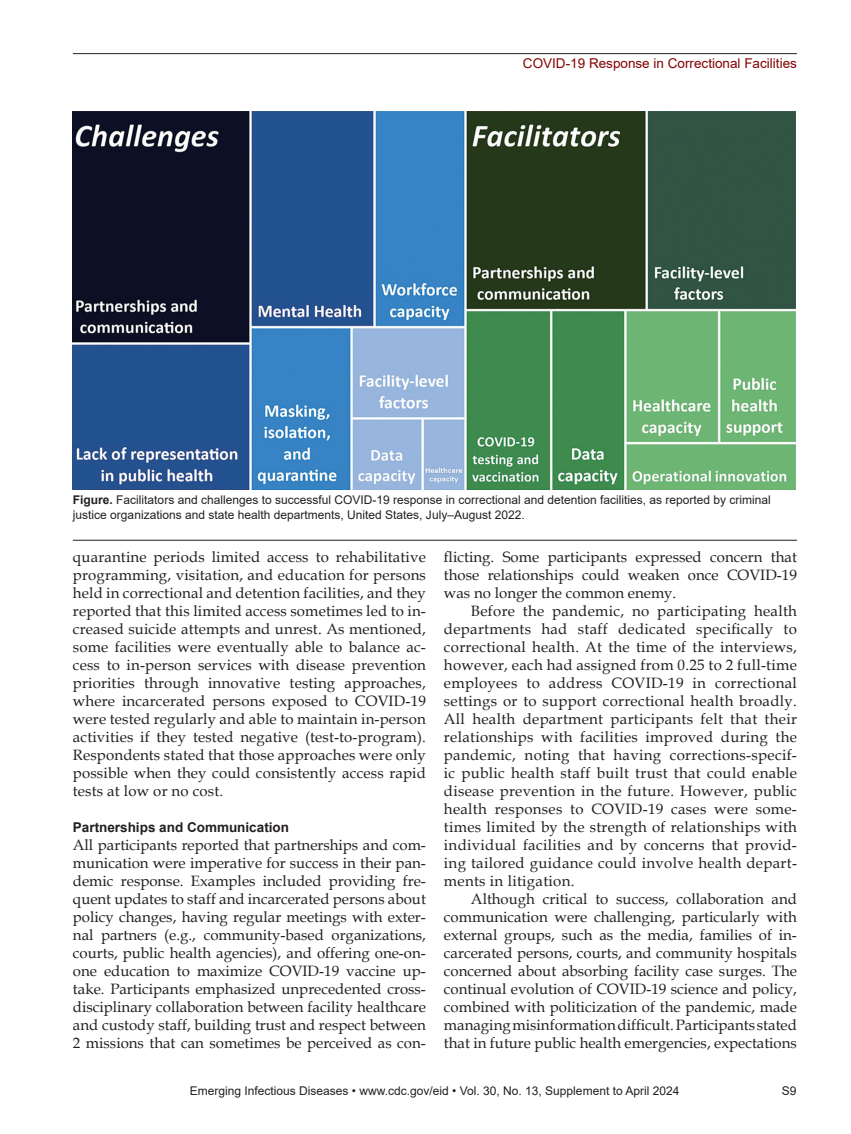
<style>
.page{position:relative;width:851px;height:1134px;background:#fff}
.page>*{position:absolute;margin:0;border:0;box-sizing:border-box;transform-origin:0 0}
.t1{font:15px/18px "Book Antiqua";color:#231f20;text-align:justify}
.t2{font:13.5px "Arial";color:#820301}
.t3{font:700 13.5px "Arial";color:#231f20}
.t4{font:12px/15px "Arial";color:#231f20}
.s1{font-weight:700}
</style>
<div class="page">
<hr style="left:73px;top:53px;width:723px;height:1px;background:#231f20">
<img style="left:73px;top:111px;width:722px;height:378px">
<hr style="left:73px;top:540px;width:723px;height:1px;background:#231f20">
<p class="t2" style="left:523px;top:54px;width:275px">COVID-19 Response in Correctional Facilities</p>
<p class="t4" style="left:73px;top:493px;width:699px"><span class="s1">Figure.</span> Facilitators and challenges to successful COVID-19 response in correctional and detention facilities, as reported by criminal justice organizations and state health departments, United States, July–August 2022.</p>
<p class="t1" style="left:73px;top:548px;width:354px">quarantine periods limited access to rehabilitative programming, visitation, and education for persons held in correctional and detention facilities, and they reported that this limited access sometimes led to in&shy;creased suicide attempts and unrest. As mentioned, some facilities were eventually able to balance ac&shy;cess to in-person services with disease prevention priorities through innovative testing approaches, where incarcerated persons exposed to COVID-19 were tested regularly and able to maintain in-person activities if they tested negative (test-to-program).<br>Respondents stated that those approaches were only possible when they could consistently access rapid tests at low or no cost.</p>
<p class="t3" style="left:73px;top:818px;width:218px">Partnerships and Communication</p>
<p class="t1" style="left:73px;top:836px;width:354px">All participants reported that partnerships and com&shy;munication were imperative for success in their pan&shy;demic response. Examples included providing fre&shy;quent updates to staff and incarcerated persons about policy changes, having regular meetings with exter&shy;nal partners (e.g., community-based organizations, courts, public health agencies), and offering one-on&shy;one education to maximize COVID-19 vaccine up&shy;take. Participants emphasized unprecedented cross&shy;disciplinary collaboration between facility healthcare and custody staff, building trust and respect between 2 missions that can sometimes be perceived as con-</p>
<p class="t1" style="left:444px;top:548px;width:354px">flicting. Some participants expressed concern that those relationships could weaken once COVID-19 was no longer the common enemy.</p>
<p class="t1" style="left:444px;top:602px;width:354px;text-indent:27px">Before the pandemic, no participating health departments had staff dedicated specifically to correctional health. At the time of the interviews, however, each had assigned from 0.25 to 2 full-time employees to address COVID-19 in correctional settings or to support correctional health broadly.<br>All health department participants felt that their relationships with facilities improved during the pandemic, noting that having corrections-specif&shy;ic public health staff built trust that could enable disease prevention in the future. However, public health responses to COVID-19 cases were some&shy;times limited by the strength of relationships with individual facilities and by concerns that provid&shy;ing tailored guidance could involve health depart&shy;ments in litigation.</p>
<p class="t1" style="left:444px;top:890px;width:354px;text-indent:27px">Although critical to success, collaboration and communication were challenging, particularly with external groups, such as the media, families of in&shy;carcerated persons, courts, and community hospitals concerned about absorbing facility case surges. The continual evolution of COVID-19 science and policy, combined with politicization of the pandemic, made managing misinformation difficult. Participants stated that in future public health emergencies, expectations</p>
<p class="t4" style="left:190px;top:1084px;width:491px">Emerging Infectious Diseases • www.cdc.gov/eid • Vol. 30, No. 13, Supplement to April 2024</p>
<p class="t4" style="left:781px;top:1084px;width:16px">S9</p>
</div>
